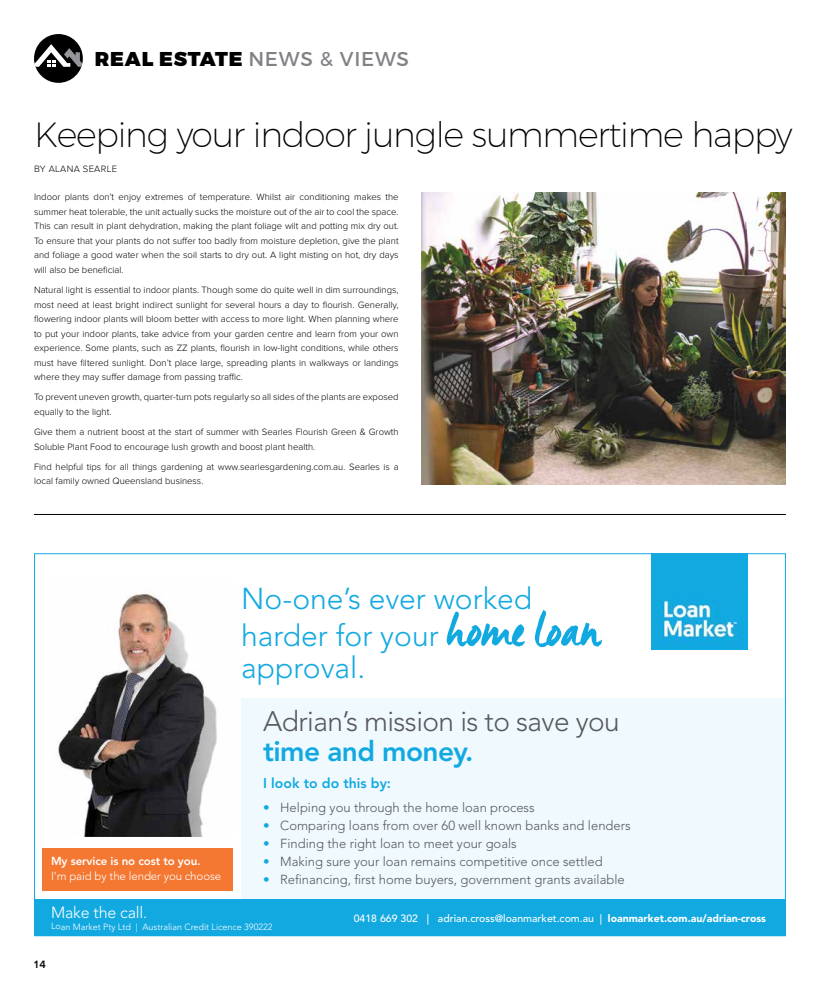
<style>
.page{position:relative;width:820px;height:993px;background:#fff}
.page>*{position:absolute;margin:0;border:0;box-sizing:border-box;transform-origin:0 0}
.t1{font:200 35px "Montserrat";letter-spacing:-.035em;color:#000}
.t2{font:300 30px/37px "Avenir";color:#12a9e1}
.t3{font:300 28px "Avenir";letter-spacing:-.02em;color:#58595b}
.t4{font:800 28px "Avenir";letter-spacing:-.02em;color:#12a9e1}
.t5{font:900 20px "Montserrat";letter-spacing:.04em;color:#000}
.t6{font:300 16px "Avenir";letter-spacing:-.01em;color:#fff}
.t7{font:800 14px "Avenir";color:#12a9e1}
.t8{font:300 13px "Avenir";color:#58595b}
.t9{font:300 11.5px "Avenir";letter-spacing:-.01em;color:#fff}
.t10{font:800 11.5px "Avenir";letter-spacing:-.01em;color:#fff}
.t11{font:600 11px "Proxima Nova";color:#000}
.t12{font:500 10.5px "Avenir";color:#fff}
.t13{font:300 9.5px/14.5px "Proxima Nova";color:#000}
.t14{font:300 9.5px "Proxima Nova";letter-spacing:.03em;color:#000}
.t15{font:300 9px "Avenir";letter-spacing:-.005em;color:#fff}
.s1{font-weight:400;color:#808285}
.s2{font-family:"Manus";font-weight:400;font-size:50px}
.s3{color:#12a9e1}
.s4{font-weight:900}
</style>
<div class="page">
<div style="left:34px;top:34px;width:49px;height:49px;background:#000;border-radius:50%"></div>
<svg style="left:34px;top:44px;width:49px;height:23px"></svg>
<img style="left:421px;top:193px;width:364px;height:291px">
<img style="left:651px;top:555px;width:96px;height:94px">
<img style="left:57px;top:593px;width:160px;height:243px">
<div style="left:241px;top:697px;width:544px;height:202px;background:#eff9fe"></div>
<div style="left:43px;top:848px;width:189px;height:42px;background:#f47732"></div>
<div style="left:34px;top:899px;width:751px;height:36px;background:#12a9e1"></div>
<hr style="left:34px;top:514px;width:751px;height:1px;background:#000">
<h3 class="t5" style="left:95px;top:46px;width:315px">REAL ESTATE <span class="s1">NEWS &amp; VIEWS</span></h3>
<h1 class="t1" style="left:34px;top:114px;width:759px">Keeping your indoor jungle summertime happy</h1>
<p class="t13" style="left:34px;top:190px;width:366px;text-align:justify">Indoor plants don’t enjoy extremes of temperature. Whilst air conditioning makes the summer heat tolerable, the unit actually sucks the moisture out of the air to cool the space.<br>This can result in plant dehydration, making the plant foliage wilt and potting mix dry out.<br>To ensure that your plants do not suffer too badly from moisture depletion, give the plant and foliage a good water when the soil starts to dry out. A light misting on hot, dry days will also be beneficial.</p>
<p class="t13" style="left:34px;top:283px;width:366px;text-align:justify">Natural light is essential to indoor plants. Though some do quite well in dim surroundings, most need at least bright indirect sunlight for several hours a day to flourish. Generally, flowering indoor plants will bloom better with access to more light. When planning where to put your indoor plants, take advice from your garden centre and learn from your own experience. Some plants, such as ZZ plants, flourish in low-light conditions, while others must have filtered sunlight. Don’t place large, spreading plants in walkways or landings where they may suffer damage from passing traffic.</p>
<p class="t13" style="left:34px;top:390px;width:366px">To prevent uneven growth, quarter-turn pots regularly so all sides of the plants are exposed equally to the light.</p>
<p class="t13" style="left:34px;top:424px;width:366px">Give them a nutrient boost at the start of summer with Searles Flourish Green &amp; Growth<br>Soluble Plant Food to encourage lush growth and boost plant health.</p>
<p class="t13" style="left:34px;top:459px;width:366px">Find helpful tips for all things gardening at www.searlesgardening.com.au. Searles is a local family owned Queensland business.</p>
<p class="t14" style="left:34px;top:163px;width:85px">BY ALANA SEARLE</p>
<p class="t10" style="left:51px;top:854px;width:151px">My service is no cost to you.</p>
<p class="t9" style="left:51px;top:869px;width:172px">I’m paid by the lender you choose</p>
<h2 class="t2" style="left:241px;top:579px;width:361px">No-one’s ever worked harder for your <span class="s2">home loan</span></h2>
<h2 class="t2" style="left:241px;top:648px;width:125px">approval.</h2>
<h3 class="t3" style="left:263px;top:705px;width:358px">Adrian’s mission is to save you</h3>
<h3 class="t4" style="left:263px;top:734px;width:211px">time and money.</h3>
<h3 class="t7" style="left:263px;top:774px;width:129px">I look to do this by:</h3>
<h3 class="t8" style="left:263px;top:799px;width:273px"><span class="s3">•</span> Helping you through the home loan process</h3>
<h3 class="t8" style="left:263px;top:817px;width:369px"><span class="s3">•</span> Comparing loans from over 60 well known banks and lenders</h3>
<h3 class="t8" style="left:263px;top:835px;width:255px"><span class="s3">•</span> Finding the right loan to meet your goals</h3>
<h3 class="t8" style="left:263px;top:853px;width:341px"><span class="s3">•</span> Making sure your loan remains competitive once settled</h3>
<h3 class="t8" style="left:263px;top:871px;width:363px"><span class="s3">•</span> Refinancing, first home buyers, government grants available</h3>
<h3 class="t6" style="left:51px;top:902px;width:98px">Make the call.</h3>
<p class="t15" style="left:51px;top:921px;width:223px">Loan Market Pty Ltd | Australian Credit Licence 390222</p>
<p class="t11" style="left:34px;top:957px;width:13px">14</p>
<p class="t12" style="left:353px;top:912px;width:413px">0418 669 302 | adrian.cross@loanmarket.com.au | <span class="s4">loanmarket.com.au/adrian-cross</span></p>
</div>
